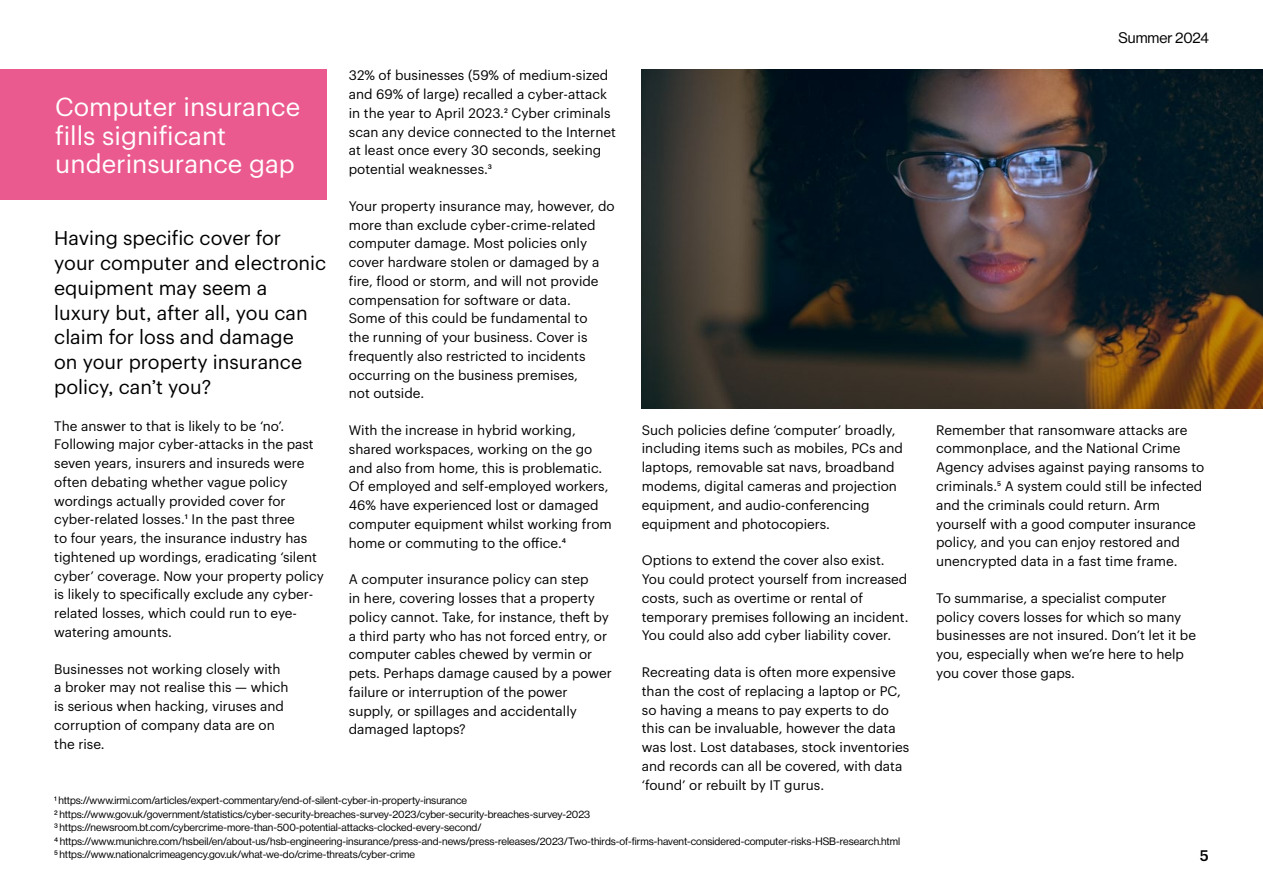
<style>
.page{position:relative;width:1263px;height:893px;background:#fff}
.page>*{position:absolute;margin:0;border:0;box-sizing:border-box;transform-origin:0 0}
.Subtitle__NHG_17_19{font:25.5px/28.5px "Graphik";color:#fff}
.Intro_13_16_5{font:19.5px/24.8px "Graphik";color:#000}
.t1{font:15px "N Haas Grotesk DS Pro 55 Rg";color:#000}
.Subtitle__NHG_17_19-2{font:500 15px "Graphik";color:#000}
.Body_text_black{font:13.5px/18.8px "Graphik";color:#000}
.FootNote{font:10.5px "N Haas Grotesk DS Pro 55 Rg";color:#000}
</style>
<div class="page">
<img style="left:642px;top:69px;width:621px;height:339px">
<div style="left:0;top:69px;width:327px;height:130px;background:#eb5a8e"></div>
<p class="Subtitle__NHG_17_19" style="left:55px;top:91px;width:246px">Computer insurance fills significant underinsurance gap</p>
<p class="Intro_13_16_5" style="left:54px;top:224px;width:274px">Having specific cover for your computer and electronic equipment may seem a luxury but, after all, you can claim for loss and damage<br>on your property insurance policy, can’t you?</p>
<p class="Body_text_black" style="left:54px;top:415px;width:271px">The answer to that is likely to be ‘no’.<br>Following major cyber-attacks in the past seven years, insurers and insureds were often debating whether vague policy wordings actually provided cover for cyber-related losses.1 In the past three<br>to four years, the insurance industry has tightened up wordings, eradicating ‘silent cyber’ coverage. Now your property policy is likely to specifically exclude any cyber&shy;related losses, which could run to eye&shy;watering amounts.</p>
<p class="Body_text_black" style="left:54px;top:658px;width:236px">Businesses not working closely with a broker may not realise this — which is serious when hacking, viruses and corruption of company data are on the rise.</p>
<p class="Body_text_black" style="left:349px;top:65px;width:269px">32% of businesses (59% of medium-sized and 69% of large) recalled a cyber-attack in the year to April 2023.2 Cyber criminals scan any device connected to the Internet at least once every 30 seconds, seeking potential weaknesses.3</p>
<p class="Body_text_black" style="left:349px;top:196px;width:267px">Your property insurance may, however, do more than exclude cyber-crime-related computer damage. Most policies only cover hardware stolen or damaged by a fire, flood or storm, and will not provide compensation for software or data.<br>Some of this could be fundamental to<br>the running of your business. Cover is frequently also restricted to incidents occurring on the business premises,<br>not outside.</p>
<p class="Body_text_black" style="left:349px;top:420px;width:265px">With the increase in hybrid working, shared workspaces, working on the go and also from home, this is problematic.<br>Of employed and self-employed workers, 46% have experienced lost or damaged computer equipment whilst working from home or commuting to the office.4</p>
<p class="Body_text_black" style="left:349px;top:569px;width:265px">A computer insurance policy can step<br>in here, covering losses that a property policy cannot. Take, for instance, theft by a third party who has not forced entry, or computer cables chewed by vermin or pets. Perhaps damage caused by a power failure or interruption of the power supply, or spillages and accidentally damaged laptops?</p>
<p class="Body_text_black" style="left:642px;top:419px;width:263px">Such policies define ‘computer’ broadly, including items such as mobiles, PCs and laptops, removable sat navs, broadband modems, digital cameras and projection equipment, and audio-conferencing equipment and photocopiers.</p>
<p class="Body_text_black" style="left:642px;top:550px;width:268px">Options to extend the cover also exist.<br>You could protect yourself from increased costs, such as overtime or rental of temporary premises following an incident.<br>You could also add cyber liability cover.</p>
<p class="Body_text_black" style="left:642px;top:662px;width:269px">Recreating data is often more expensive than the cost of replacing a laptop or PC, so having a means to pay experts to do this can be invaluable, however the data was lost. Lost databases, stock inventories and records can all be covered, with data ‘found’ or rebuilt by IT gurus.</p>
<p class="FootNote" style="left:54px;top:795px;width:415px">1 https://www.irmi.com/articles/expert-commentary/end-of-silent-cyber-in-property-insurance</p>
<p class="FootNote" style="left:54px;top:808px;width:538px">2 https://www.gov.uk/government/statistics/cyber-security-breaches-survey-2023/cyber-security-breaches-survey-2023</p>
<p class="FootNote" style="left:54px;top:822px;width:429px">3 https://newsroom.bt.com/cybercrime-more-than-500-potential-attacks-clocked-every-second/</p>
<p class="FootNote" style="left:54px;top:835px;width:848px">4 https://www.munichre.com/hsbeil/en/about-us/hsb-engineering-insurance/press-and-news/press-releases/2023/Two-thirds-of-firms-havent-considered-computer-risks-HSB-research.html</p>
<p class="FootNote" style="left:54px;top:849px;width:362px">5 https://www.nationalcrimeagency.gov.uk/what-we-do/crime-threats/cyber-crime</p>
<p class="t1" style="left:1118px;top:30px;width:92px">Summer 2024</p>
<p class="Body_text_black" style="left:936px;top:419px;width:270px">Remember that ransomware attacks are commonplace, and the National Crime Agency advises against paying ransoms to criminals.5 A system could still be infected and the criminals could return. Arm yourself with a good computer insurance policy, and you can enjoy restored and unencrypted data in a fast time frame.</p>
<p class="Body_text_black" style="left:936px;top:587px;width:261px">To summarise, a specialist computer policy covers losses for which so many businesses are not insured. Don’t let it be you, especially when we’re here to help you cover those gaps.</p>
<p class="Subtitle__NHG_17_19-2" style="left:1200px;top:844px;width:11px">5</p>
</div>
